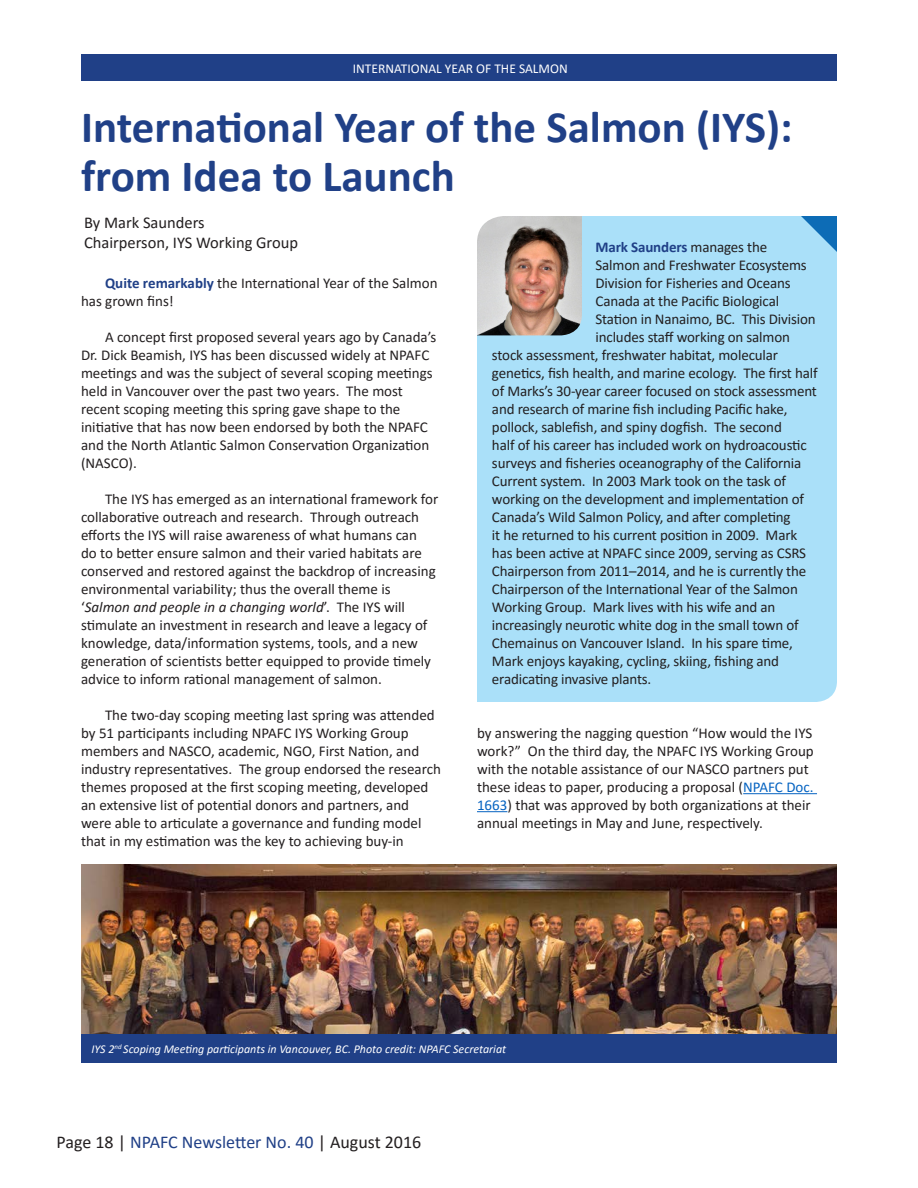
<style>
.page{position:relative;width:918px;height:1188px;background:#fff}
.page>*{position:absolute;margin:0;border:0;box-sizing:border-box;transform-origin:0 0}
.t1{font:700 45px/49.5px "Calibri";color:#204087}
.t2{font:18px "Calibri";color:#204087}
.t3{font:16.5px/19.8px "Calibri";color:#231f20}
.t4{font:15px/18px "Calibri";letter-spacing:-.01em;color:#231f20}
.t5{font:700 15px "Calibri";letter-spacing:-.01em;color:#204087}
.t6{font:13.5px "Calibri";color:#fff}
.t7{font:italic 12px "Calibri";color:#fff}
.s1{font-weight:700;color:#204087}
.s2{font-style:italic}
.s3{font-weight:400;color:#231f20}
.s4{color:#0563c1}
.s5{color:#231f20}
</style>
<div class="page">
<div style="left:81px;top:54px;width:756px;height:27px;background:#204087"></div>
<hr style="left:743px;top:793px;width:74px;height:1px;background:#0563c1">
<hr style="left:477px;top:811px;width:30px;height:1px;background:#0563c1">
<div style="left:477px;top:216px;width:360px;height:486px;background:#aae0f9"></div>
<img style="left:477px;top:216px;width:105px;height:119px">
<img style="left:81px;top:864px;width:756px;height:171px">
<div style="left:81px;top:1035px;width:756px;height:28px;background:#204087"></div>
<p class="t6" style="left:353px;top:59px;width:217px">INTERNATIONAL YEAR OF THE SALMON</p>
<h1 class="t1" style="left:81px;top:101px;width:713px">International Year of the Salmon (IYS): from Idea to Launch</h1>
<p class="t3" style="left:84px;top:213px;width:216px">By Mark Saunders<br>Chairperson, IYS Working Group</p>
<p class="t4" style="left:81px;top:274px;width:358px;text-indent:24px"><span class="s1">Quite remarkably</span> the International Year of the Salmon has grown fins!</p>
<p class="t4" style="left:81px;top:328px;width:357px;text-indent:24px">A concept first proposed several years ago by Canada’s Dr. Dick Beamish, IYS has been discussed widely at NPAFC meetings and was the subject of several scoping meetings held in Vancouver over the past two years. The most recent scoping meeting this spring gave shape to the initiative that has now been endorsed by both the NPAFC and the North Atlantic Salmon Conservation Organization (NASCO).</p>
<p class="t4" style="left:81px;top:490px;width:359px;text-indent:24px">The IYS has emerged as an international framework for collaborative outreach and research. Through outreach efforts the IYS will raise awareness of what humans can<br>do to better ensure salmon and their varied habitats are conserved and restored against the backdrop of increasing environmental variability; thus the overall theme is ‘<span class="s2">Salmon and people in a changing world</span>’. The IYS will stimulate an investment in research and leave a legacy of knowledge, data/information systems, tools, and a new generation of scientists better equipped to provide timely advice to inform rational management of salmon.</p>
<p class="t4" style="left:81px;top:706px;width:361px;text-indent:24px">The two-day scoping meeting last spring was attended by 51 participants including NPAFC IYS Working Group members and NASCO, academic, NGO, First Nation, and industry representatives. The group endorsed the research themes proposed at the first scoping meeting, developed an extensive list of potential donors and partners, and were able to articulate a governance and funding model that in my estimation was the key to achieving buy-in</p>
<p class="t5" style="left:596px;top:236px;width:173px">Mark Saunders <span class="s3">manages the</span></p>
<p class="t4" style="left:595px;top:256px;width:213px">Salmon and Freshwater Ecosystems</p>
<p class="t4" style="left:595px;top:274px;width:197px">Division for Fisheries and Oceans</p>
<p class="t4" style="left:595px;top:292px;width:185px">Canada at the Pacific Biological</p>
<p class="t4" style="left:595px;top:310px;width:222px">Station in Nanaimo, BC. This Division</p>
<p class="t4" style="left:595px;top:328px;width:196px">includes staff working on salmon</p>
<p class="t4" style="left:492px;top:346px;width:288px">stock assessment, freshwater habitat, molecular</p>
<p class="t4" style="left:492px;top:364px;width:327px">genetics, fish health, and marine ecology. The first half</p>
<p class="t4" style="left:492px;top:382px;width:327px">of Marks’s 30-year career focused on stock assessment</p>
<p class="t4" style="left:492px;top:400px;width:297px">and research of marine fish including Pacific hake,</p>
<p class="t4" style="left:492px;top:418px;width:291px">pollock, sablefish, and spiny dogfish. The second</p>
<p class="t4" style="left:492px;top:436px;width:316px">half of his career has included work on hydroacoustic</p>
<p class="t4" style="left:492px;top:454px;width:311px">surveys and fisheries oceanography of the California</p>
<p class="t4" style="left:492px;top:472px;width:296px">Current system. In 2003 Mark took on the task of</p>
<p class="t4" style="left:492px;top:490px;width:314px">working on the development and implementation of</p>
<p class="t4" style="left:492px;top:508px;width:300px">Canada’s Wild Salmon Policy, and after completing</p>
<p class="t4" style="left:492px;top:526px;width:307px">it he returned to his current position in 2009. Mark</p>
<p class="t4" style="left:492px;top:544px;width:316px">has been active at NPAFC since 2009, serving as CSRS</p>
<p class="t4" style="left:492px;top:562px;width:316px">Chairperson from 2011–2014, and he is currently the</p>
<p class="t4" style="left:492px;top:580px;width:307px">Chairperson of the International Year of the Salmon</p>
<p class="t4" style="left:492px;top:598px;width:285px">Working Group. Mark lives with his wife and an</p>
<p class="t4" style="left:492px;top:616px;width:308px">increasingly neurotic white dog in the small town of</p>
<p class="t4" style="left:492px;top:634px;width:302px">Chemainus on Vancouver Island. In his spare time,</p>
<p class="t4" style="left:492px;top:652px;width:289px">Mark enjoys kayaking, cycling, skiing, fishing and</p>
<p class="t4" style="left:492px;top:670px;width:161px">eradicating invasive plants.</p>
<p class="t4" style="left:477px;top:724px;width:338px">by answering the nagging question “How would the IYS work?” On the third day, the NPAFC IYS Working Group with the notable assistance of our NASCO partners put these ideas to paper, producing a proposal (<span class="s4">NPAFC Doc.<br>1663</span>) that was approved by both organizations at their annual meetings in May and June, respectively.</p>
<p class="t7" style="left:92px;top:1040px;width:416px">IYS 2<sup>nd</sup> Scoping Meeting participants in Vancouver, BC. Photo credit: NPAFC Secretariat</p>
<p class="t2" style="left:57px;top:1129px;width:366px"><span class="s5">Page 18 |</span> NPAFC Newsletter No. 40 <span class="s5">| August 2016</span></p>
</div>
